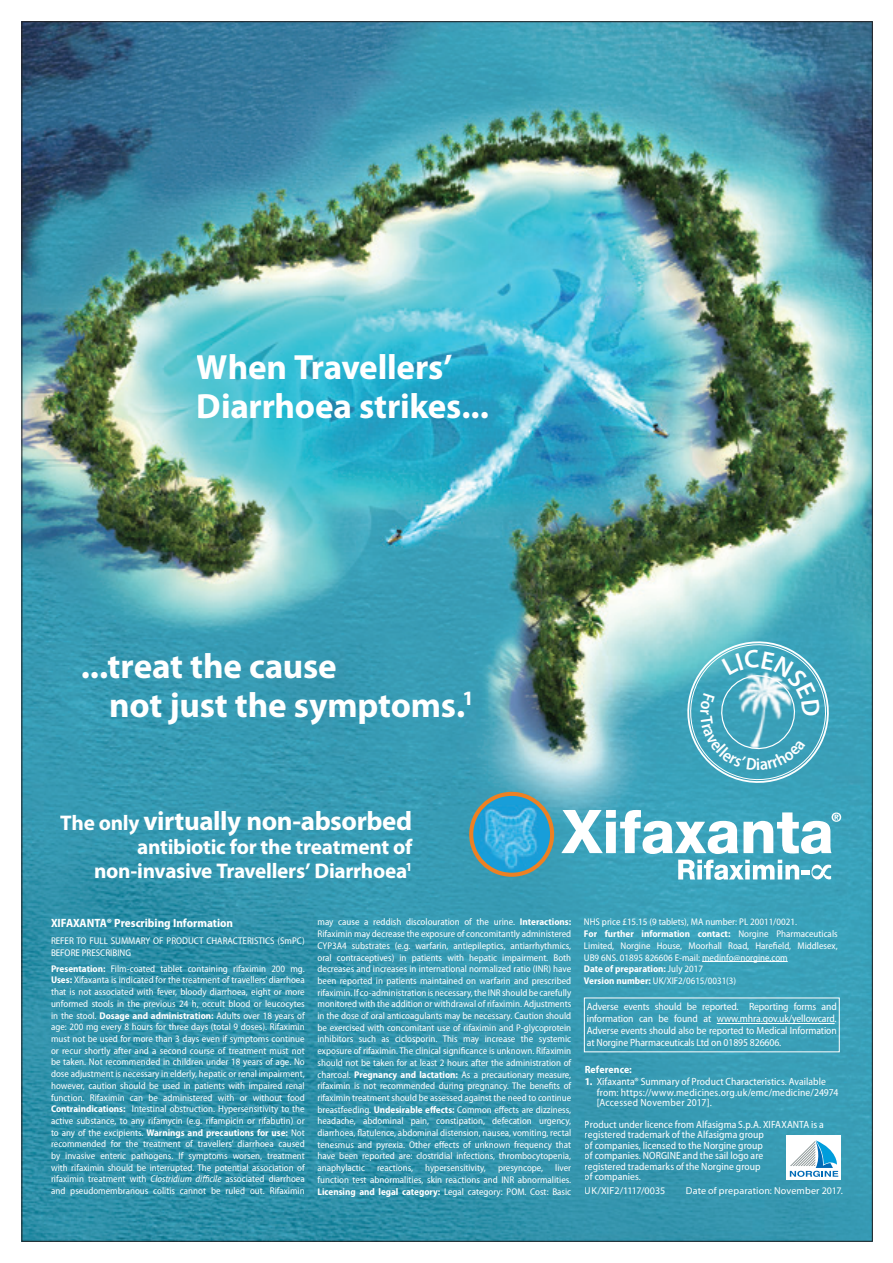
<style>
.page{position:relative;width:893px;height:1263px;background:#fff}
.page>*{position:absolute;margin:0;border:0;box-sizing:border-box;transform-origin:0 0}
.t1{font:700 35.1px/38.7px "Myriad Pro";letter-spacing:-.005em;color:#fff}
.t2{font:700 27px "Myriad Pro";letter-spacing:-.015em;color:#fff}
.t3{font:700 21.3px/24px "Myriad Pro";letter-spacing:-.015em;color:#fff;text-align:right}
.t4{font:700 semi-condensed 12px "Myriad Pro";color:#fff}
.t5{font:semi-condensed 10.5px/10.5px "Myriad Pro";letter-spacing:.005em;color:#fff}
.t6{font:700 semi-condensed 10.5px "Myriad Pro";letter-spacing:.01em;color:#fff}
.t7{font:10.05px "Myriad Pro";letter-spacing:.01em;color:#fff}
.t8{font:semi-condensed 9.75px/11.7px "Myriad Pro";color:#fff}
.s1{font-size:21.3px}
.s2{font-weight:700}
.s3{font-style:italic}
</style>
<div class="page">
<img style="left:23px;top:23px;width:848px;height:1217px">
<svg style="left:678px;top:860px;width:121px;height:20px"></svg>
<svg style="left:811px;top:865px;width:20px;height:14px"></svg>
<div style="left:801px;top:870px;width:9px;height:5px;background:#fff"></div>
<img style="left:471px;top:794px;width:81px;height:81px;border-radius:40px">
<div style="left:469px;top:792px;width:85px;height:85px;border:4px solid #ed8123;border-radius:50%"></div>
<svg style="left:561px;top:810px;width:280px;height:44px"></svg>
<div style="left:786px;top:1135px;width:55px;height:45px;background:#fff"></div>
<svg style="left:790px;top:1140px;width:48px;height:37px"></svg>
<hr style="left:702px;top:961px;width:86px;height:1px;background:#fff">
<hr style="left:717px;top:1023px;width:118px;height:1px;background:#fff">
<svg style="left:676px;top:630px;width:164px;height:162px"></svg>
<h1 class="t1" style="left:197px;top:347px;width:294px">When Travellers’<br>Diarrhoea strikes...</h1>
<h1 class="t1" style="left:109px;top:646px;width:366px;text-indent:-28px">...treat the cause<br>not just the symptoms.<sup>1</sup></h1>
<h2 class="t2" style="left:60px;top:804px;width:354px"><span class="s1">The only</span> virtually non-absorbed</h2>
<h3 class="t3" style="left:94px;top:834px;width:320px">antibiotic for the treatment of non-invasive Travellers’ Diarrhoea<sup>1</sup></h3>
<p class="t4" style="left:51px;top:916px;width:184px">XIFAXANTA® Prescribing Information</p>
<p class="t8" style="left:51px;top:935px;width:255px">REFER TO FULL SUMMARY OF PRODUCT CHARACTERISTICS (SmPC)<br>BEFORE PRESCRIBING</p>
<p class="t8" style="left:51px;top:963px;width:255px;text-align:justify"><span class="s2">Presentation:</span> Film-coated tablet containing rifaximin 200 mg.<br><span class="s2">Uses:</span> Xifaxanta is indicated for the treatment of travellers’ diarrhoea that is not associated with fever, bloody diarrhoea, eight or more unformed stools in the previous 24 h, occult blood or leucocytes in the stool. <span class="s2">Dosage and administration:</span> Adults over 18 years of age: 200 mg every 8 hours for three days (total 9 doses). Rifaximin must not be used for more than 3 days even if symptoms continue or recur shortly after and a second course of treatment must not be taken. Not recommended in children under 18 years of age. No dose adjustment is necessary in elderly, hepatic or renal impairment, however, caution should be used in patients with impaired renal function. Rifaximin can be administered with or without food <span class="s2">Contraindications:</span> Intestinal obstruction. Hypersensitivity to the active substance, to any rifamycin (e.g. rifampicin or rifabutin) or to any of the excipients. <span class="s2">Warnings and precautions for use:</span> Not recommended for the treatment of travellers’ diarrhoea caused by invasive enteric pathogens. If symptoms worsen, treatment with rifaximin should be interrupted. The potential association of rifaximin treatment with <span class="s3">Clostridium difficile</span> associated diarrhoea and pseudomembranous colitis cannot be ruled out. Rifaximin</p>
<p class="t8" style="left:317px;top:916px;width:255px;text-align:justify">may cause a reddish discolouration of the urine. <span class="s2">Interactions:<br></span>Rifaximin may decrease the exposure of concomitantly administered CYP3A4 substrates (e.g. warfarin, antiepileptics, antiarrhythmics, oral contraceptives) in patients with hepatic impairment. Both decreases and increases in international normalized ratio (INR) have been reported in patients maintained on warfarin and prescribed rifaximin. If co-administration is necessary, the INR should be carefully monitored with the addition or withdrawal of rifaximin. Adjustments in the dose of oral anticoagulants may be necessary. Caution should be exercised with concomitant use of rifaximin and P-glycoprotein inhibitors such as ciclosporin. This may increase the systemic exposure of rifaximin. The clinical significance is unknown. Rifaximin should not be taken for at least 2 hours after the administration of charcoal. <span class="s2">Pregnancy and lactation:</span> As a precautionary measure, rifaximin is not recommended during pregnancy. The benefits of rifaximin treatment should be assessed against the need to continue breastfeeding. <span class="s2">Undesirable effects:</span> Common effects are dizziness, headache, abdominal pain, constipation, defecation urgency, diarrhoea, flatulence, abdominal distension, nausea, vomiting, rectal tenesmus and pyrexia. Other effects of unknown frequency that have been reported are: clostridial infections, thrombocytopenia, anaphylactic reactions, hypersensitivity, presyncope, liver function test abnormalities, skin reactions and INR abnormalities.<br><span class="s2">Licensing and legal category:</span> Legal category: POM. Cost: Basic</p>
<p class="t8" style="left:584px;top:916px;width:255px">NHS price £15.15 (9 tablets), MA number: PL 20011/0021.<br><span class="s2">For further information contact:</span> Norgine Pharmaceuticals Limited, Norgine House, Moorhall Road, Harefield, Middlesex, UB9 6NS. 01895 826606 E-mail: medinfo@norgine.com<br><span class="s2">Date of preparation:</span> July 2017<br><span class="s2">Version number:</span> UK/XIF2/0615/0031(3)</p>
<p class="t5" style="left:587px;top:1001px;width:251px;line-height:12px;text-align:justify">Adverse events should be reported. Reporting forms and information can be found at www.mhra.gov.uk/yellowcard.<br>Adverse events should also be reported to Medical Information at Norgine Pharmaceuticals Ltd on 01895 826606.</p>
<p class="t6" style="left:585px;top:1064px;width:49px">Reference:</p>
<p class="t5" style="left:597px;top:1076px;width:243px;text-indent:-12px"><span class="s2">1.</span> Xifaxanta® Summary of Product Characteristics. Available from: https://www.medicines.org.uk/emc/medicine/24974 [Accessed November 2017].</p>
<p class="t5" style="left:585px;top:1119px;width:241px">Product under licence from Alfasigma S.p.A. XIFAXANTA is a registered trademark of the Alfasigma group<br>of companies, licensed to the Norgine group<br>of companies. NORGINE and the sail logo are<br>registered trademarks of the Norgine group<br>of companies.</p>
<p class="t7" style="left:585px;top:1185px;width:82px">UK/XIF2/1117/0035</p>
<p class="t7" style="left:686px;top:1185px;width:158px">Date of preparation: November 2017.</p>
</div>
